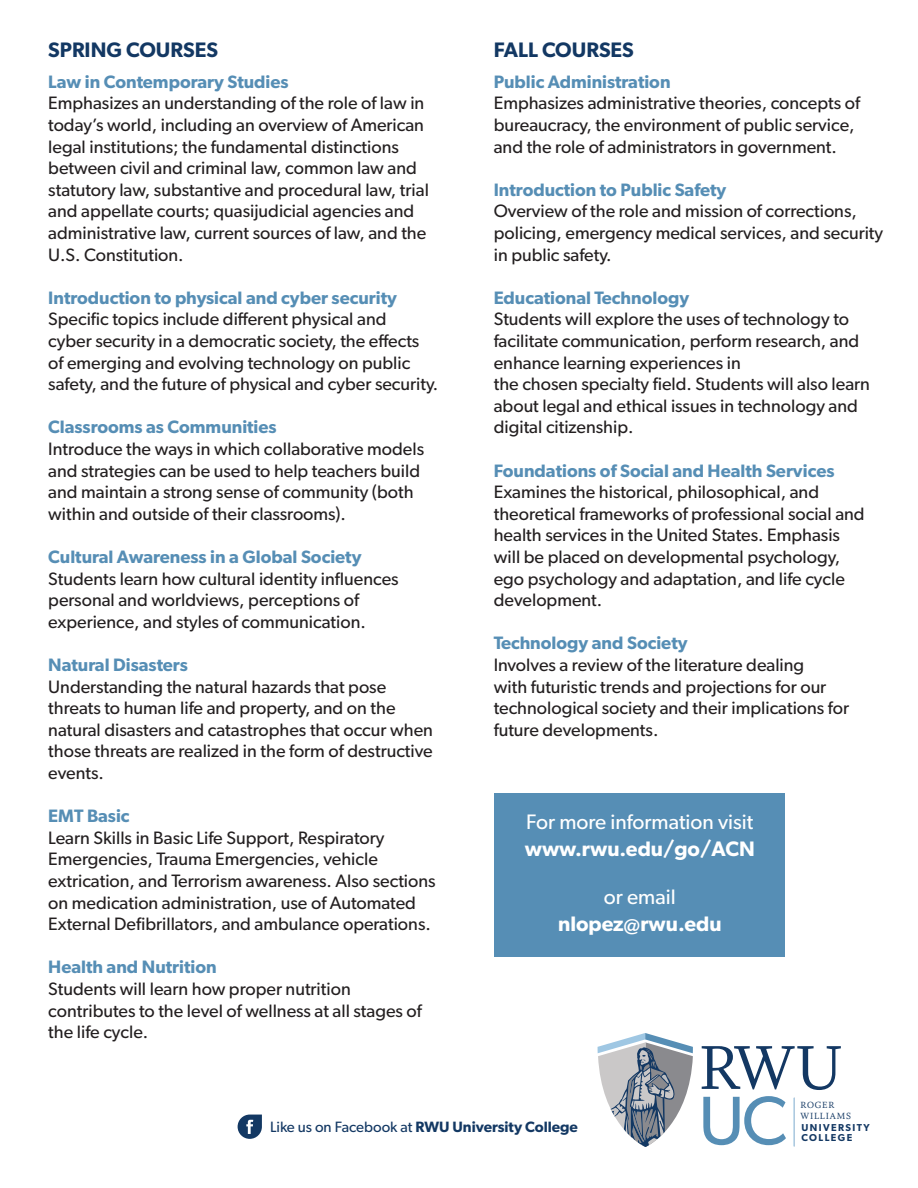
<style>
.page{position:relative;width:918px;height:1188px;background:#fff}
.page>*{position:absolute;margin:0;border:0;box-sizing:border-box;transform-origin:0 0}
.t1{font:69px "Gibson";color:#568eb5}
.t2{font:600 21px "Gibson";color:#fff}
.t3{font:21px "Gibson";color:#fff}
.t4{font:600 21px "Gibson";color:#133863}
.t5{font:18px/21.6px "Gibson";color:#231f20}
.t6{font:600 18px "Gibson";color:#568eb5}
.t7{font:600 15px "Gibson";color:#133863}
.t8{font:600 10.05px "Gibson";letter-spacing:.14em;color:#133863}
.t9{font:10.05px/10.6px "Whitman Roman Os F";letter-spacing:.075em;color:#133863}
.s1{font-weight:400}
</style>
<div class="page">
<div style="left:495px;top:794px;width:290px;height:163px;background:#568eb5"></div>
<hr style="left:793px;top:1098px;width:2px;height:48px;background:#9fc7e3">
<svg style="left:702px;top:1046px;width:139px;height:44px"></svg>
<svg style="left:598px;top:1033px;width:95px;height:114px"></svg>
<svg style="left:238px;top:1115px;width:24px;height:24px"></svg>
<p class="t4" style="left:48px;top:37px;width:171px">SPRING COURSES</p>
<p class="t6" style="left:48px;top:71px;width:242px">Law in Contemporary Studies</p>
<p class="t5" style="left:48px;top:92px;width:382px">Emphasizes an understanding of the role of law in today’s world, including an overview of American legal institutions; the fundamental distinctions between civil and criminal law, common law and statutory law, substantive and procedural law, trial and appellate courts; quasijudicial agencies and administrative law, current sources of law, and the U.S. Constitution.</p>
<p class="t6" style="left:48px;top:287px;width:350px">Introduction to physical and cyber security</p>
<p class="t5" style="left:48px;top:308px;width:391px">Specific topics include different physical and<br>cyber security in a democratic society, the effects of emerging and evolving technology on public safety, and the future of physical and cyber security.</p>
<p class="t6" style="left:48px;top:417px;width:230px">Classrooms as Communities</p>
<p class="t5" style="left:48px;top:438px;width:377px">Introduce the ways in which collaborative models and strategies can be used to help teachers build and maintain a strong sense of community (both within and outside of their classrooms).</p>
<p class="t6" style="left:48px;top:546px;width:315px">Cultural Awareness in a Global Society</p>
<p class="t5" style="left:48px;top:567px;width:352px">Students learn how cultural identity influences personal and worldviews, perceptions of experience, and styles of communication.</p>
<p class="t6" style="left:48px;top:654px;width:141px">Natural Disasters</p>
<p class="t5" style="left:48px;top:675px;width:386px">Understanding the natural hazards that pose threats to human life and property, and on the natural disasters and catastrophes that occur when those threats are realized in the form of destructive events.</p>
<p class="t6" style="left:48px;top:805px;width:83px">EMT Basic</p>
<p class="t5" style="left:48px;top:827px;width:389px">Learn Skills in Basic Life Support, Respiratory Emergencies, Trauma Emergencies, vehicle extrication, and Terrorism awareness. Also sections on medication administration, use of Automated External Defibrillators, and ambulance operations.</p>
<p class="t6" style="left:48px;top:957px;width:170px">Health and Nutrition</p>
<p class="t5" style="left:48px;top:978px;width:375px">Students will learn how proper nutrition contributes to the level of wellness at all stages of the life cycle.</p>
<p class="t4" style="left:494px;top:37px;width:142px">FALL COURSES</p>
<p class="t6" style="left:494px;top:71px;width:178px">Public Administration</p>
<p class="t5" style="left:494px;top:92px;width:368px">Emphasizes administrative theories, concepts of bureaucracy, the environment of public service, and the role of administrators in government.</p>
<p class="t6" style="left:494px;top:179px;width:234px">Introduction to Public Safety</p>
<p class="t5" style="left:494px;top:200px;width:391px">Overview of the role and mission of corrections, policing, emergency medical services, and security in public safety.</p>
<p class="t6" style="left:494px;top:287px;width:197px">Educational Technology</p>
<p class="t5" style="left:494px;top:308px;width:367px">Students will explore the uses of technology to facilitate communication, perform research, and enhance learning experiences in</p>
<p class="t5" style="left:494px;top:373px;width:378px">the chosen specialty field. Students will also learn about legal and ethical issues in technology and digital citizenship.</p>
<p class="t6" style="left:494px;top:460px;width:342px">Foundations of Social and Health Services</p>
<p class="t5" style="left:494px;top:481px;width:372px">Examines the historical, philosophical, and theoretical frameworks of professional social and health services in the United States. Emphasis will be placed on developmental psychology, ego psychology and adaptation, and life cycle development.</p>
<p class="t6" style="left:494px;top:633px;width:195px">Technology and Society</p>
<p class="t5" style="left:494px;top:654px;width:357px">Involves a review of the literature dealing<br>with futuristic trends and projections for our technological society and their implications for future developments.</p>
<p class="t3" style="left:526px;top:809px;width:229px">For more information visit</p>
<p class="t2" style="left:525px;top:836px;width:232px">www.rwu.edu/go/ACN</p>
<p class="t3" style="left:604px;top:884px;width:73px">or email</p>
<p class="t2" style="left:558px;top:911px;width:165px">nlopez@rwu.edu</p>
<p class="t7" style="left:270px;top:1118px;width:309px"><span class="s1">Like us on Facebook at</span> RWU University College</p>
<p class="t1" style="left:698px;top:1079px;width:91px">UC</p>
<p class="t9" style="left:801px;top:1100px;width:52px">ROGER<br>WILLIAMS</p>
<p class="t8" style="left:802px;top:1121px;width:70px">UNIVERSITY</p>
<p class="t8" style="left:802px;top:1132px;width:52px">COLLEGE</p>
</div>
